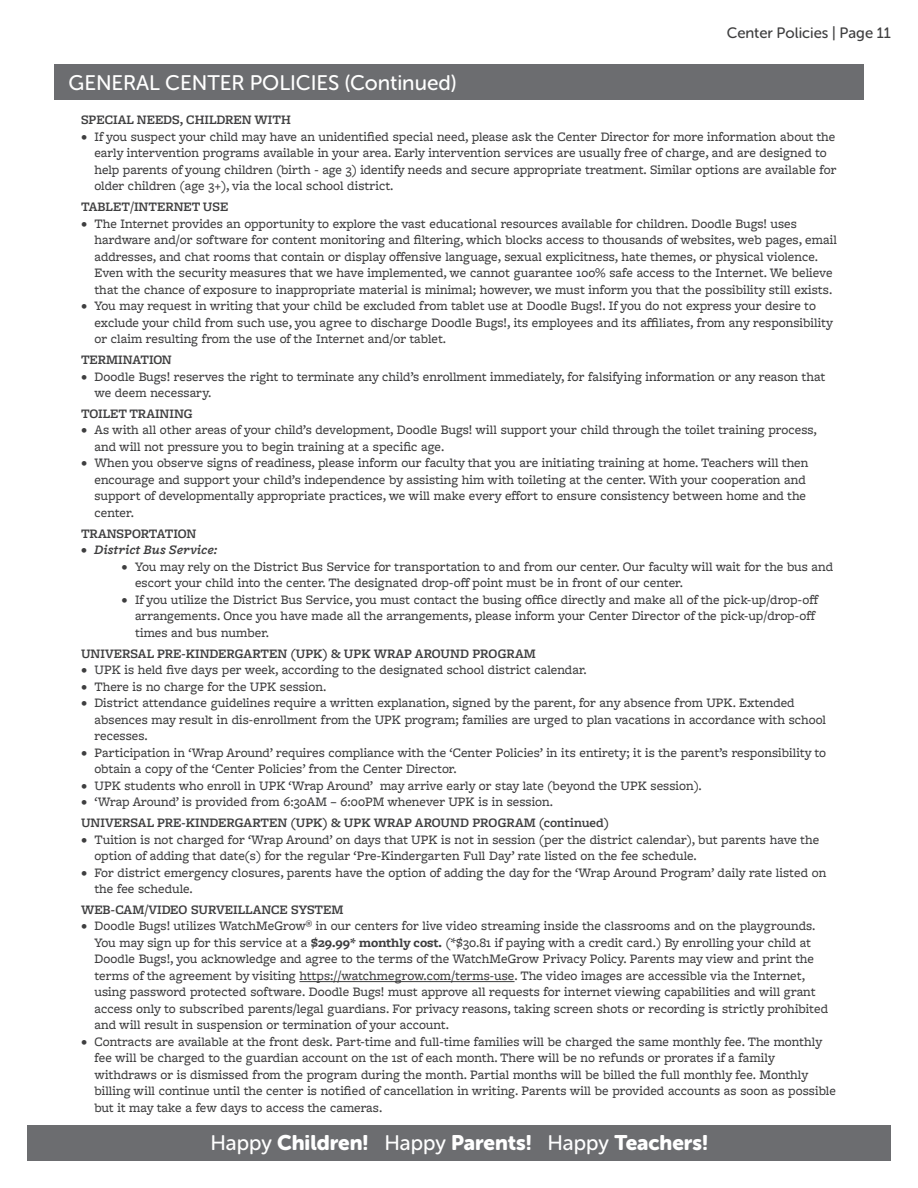
<style>
.page{position:relative;width:918px;height:1188px;background:#fff}
.page>*{position:absolute;margin:0;border:0;box-sizing:border-box;transform-origin:0 0}
.t1{font:21px "Museo Sans Rounded 900";color:#fff}
.t2{font:21px "Museo Sans Rounded 500";color:#fff}
.t3{font:15px "Museo Sans Rounded 500";color:#3e3e3f}
.t4{font:500 13.5px/16.5px "Freight Macro Pro";color:#3e3e3f}
.t5{font:600 13.5px "Freight Macro Pro";color:#3e3e3f}
.t6{font:italic 600 13.5px "Freight Macro Pro";color:#3e3e3f}
.s1{font-weight:700}
.s2{font-family:"Museo Sans Rounded 500"}
</style>
<div class="page">
<div style="left:27px;top:1125px;width:864px;height:36px;background:#6c6d70"></div>
<div style="left:54px;top:64px;width:810px;height:36px;background:#6c6d70"></div>
<hr style="left:299px;top:981px;width:216px;height:1px;background:#3e3e3f">
<p class="t3" style="left:727px;top:25px;width:166px">Center Policies | Page 11</p>
<p class="t2" style="left:69px;top:71px;width:390px">GENERAL CENTER POLICIES (Continued)</p>
<p class="t5" style="left:81px;top:111px;width:211px">SPECIAL NEEDS, CHILDREN WITH</p>
<p class="t4" style="left:94px;top:128px;width:744px;text-indent:-14px">• If you suspect your child may have an unidentified special need, please ask the Center Director for more information about the early intervention programs available in your area. Early intervention services are usually free of charge, and are designed to help parents of young children (birth - age 3) identify needs and secure appropriate treatment. Similar options are available for older children (age 3+), via the local school district.</p>
<p class="t5" style="left:81px;top:197px;width:149px">TABLET/INTERNET USE</p>
<p class="t4" style="left:94px;top:215px;width:744px;text-indent:-14px">• The Internet provides an opportunity to explore the vast educational resources available for children. Doodle Bugs! uses hardware and/or software for content monitoring and filtering, which blocks access to thousands of websites, web pages, email addresses, and chat rooms that contain or display offensive language, sexual explicitness, hate themes, or physical violence.<br>Even with the security measures that we have implemented, we cannot guarantee 1oo% safe access to the Internet. We believe that the chance of exposure to inappropriate material is minimal; however, we must inform you that the possibility still exists.</p>
<p class="t4" style="left:94px;top:297px;width:740px;text-indent:-14px">• You may request in writing that your child be excluded from tablet use at Doodle Bugs!. If you do not express your desire to exclude your child from such use, you agree to discharge Doodle Bugs!, its employees and its affiliates, from any responsibility or claim resulting from the use of the Internet and/or tablet.</p>
<p class="t5" style="left:81px;top:350px;width:92px">TERMINATION</p>
<p class="t4" style="left:94px;top:367px;width:732px;text-indent:-14px">• Doodle Bugs! reserves the right to terminate any child’s enrollment immediately, for falsifying information or any reason that we deem necessary.</p>
<p class="t5" style="left:81px;top:404px;width:113px">TOILET TRAINING</p>
<p class="t4" style="left:94px;top:421px;width:724px;text-indent:-14px">• As with all other areas of your child’s development, Doodle Bugs! will support your child through the toilet training process, and will not pressure you to begin training at a specific age.</p>
<p class="t4" style="left:94px;top:454px;width:715px;text-indent:-14px">• When you observe signs of readiness, please inform our faculty that you are initiating training at home. Teachers will then encourage and support your child’s independence by assisting him with toileting at the center. With your cooperation and support of developmentally appropriate practices, we will make every effort to ensure consistency between home and the center.</p>
<p class="t5" style="left:81px;top:524px;width:117px">TRANSPORTATION</p>
<p class="t6" style="left:81px;top:541px;width:138px">• District Bus Service:</p>
<p class="t4" style="left:135px;top:558px;width:700px;text-indent:-14px">• You may rely on the District Bus Service for transportation to and from our center. Our faculty will wait for the bus and escort your child into the center. The designated drop-off point must be in front of our center.</p>
<p class="t4" style="left:135px;top:591px;width:681px;text-indent:-14px">• If you utilize the District Bus Service, you must contact the busing office directly and make all of the pick-up/drop-off arrangements. Once you have made all the arrangements, please inform your Center Director of the pick-up/drop-off times and bus number.</p>
<p class="t5" style="left:81px;top:644px;width:456px">UNIVERSAL PRE-KINDERGARTEN (UPK) &amp; UPK WRAP AROUND PROGRAM</p>
<p class="t4" style="left:81px;top:661px;width:507px">• UPK is held five days per week, according to the designated school district calendar.</p>
<p class="t4" style="left:81px;top:678px;width:247px">• There is no charge for the UPK session.</p>
<p class="t4" style="left:94px;top:694px;width:733px;text-indent:-14px">• District attendance guidelines require a written explanation, signed by the parent, for any absence from UPK. Extended absences may result in dis-enrollment from the UPK program; families are urged to plan vacations in accordance with school recesses.</p>
<p class="t4" style="left:94px;top:744px;width:733px;text-indent:-14px">• Participation in ‘Wrap Around’ requires compliance with the ‘Center Policies’ in its entirety; it is the parent’s responsibility to obtain a copy of the ‘Center Policies’ from the Center Director.</p>
<p class="t4" style="left:81px;top:777px;width:622px">• UPK students who enroll in UPK ‘Wrap Around’ may arrive early or stay late (beyond the UPK session).</p>
<p class="t4" style="left:81px;top:793px;width:474px">• ‘Wrap Around’ is provided from 6:30AM – 6:00PM whenever UPK is in session.</p>
<p class="t5" style="left:81px;top:813px;width:529px">UNIVERSAL PRE-KINDERGARTEN (UPK) &amp; UPK WRAP AROUND PROGRAM (continued)</p>
<p class="t4" style="left:94px;top:830px;width:726px;text-indent:-14px">• Tuition is not charged for ‘Wrap Around’ on days that UPK is not in session (per the district calendar), but parents have the option of adding that date(s) for the regular ‘Pre-Kindergarten Full Day’ rate listed on the fee schedule.</p>
<p class="t4" style="left:94px;top:863px;width:733px;text-indent:-14px">• For district emergency closures, parents have the option of adding the day for the ‘Wrap Around Program’ daily rate listed on the fee schedule.</p>
<p class="t5" style="left:81px;top:900px;width:264px">WEB-CAM/VIDEO SURVEILLANCE SYSTEM</p>
<p class="t4" style="left:94px;top:917px;width:735px;text-indent:-14px">• Doodle Bugs! utilizes WatchMeGrow<sup>®</sup> in our centers for live video streaming inside the classrooms and on the playgrounds.<br>You may sign up for this service at a <span class="s1">$29.99* monthly cost.</span> (*$30.81 if paying with a credit card.) By enrolling your child at Doodle Bugs!, you acknowledge and agree to the terms of the WatchMeGrow Privacy Policy. Parents may view and print the terms of the agreement by visiting https://watchmegrow.com/terms-use. The video images are accessible via the Internet, using password protected software. Doodle Bugs! must approve all requests for internet viewing capabilities and will grant access only to subscribed parents/legal guardians. For privacy reasons, taking screen shots or recording is strictly prohibited and will result in suspension or termination of your account.</p>
<p class="t4" style="left:94px;top:1033px;width:743px;text-indent:-14px">• Contracts are available at the front desk. Part-time and full-time families will be charged the same monthly fee. The monthly fee will be charged to the guardian account on the 1st of each month. There will be no refunds or prorates if a family withdraws or is dismissed from the program during the month. Partial months will be billed the full monthly fee. Monthly billing will continue until the center is notified of cancellation in writing. Parents will be provided accounts as soon as possible but it may take a few days to access the cameras.</p>
<h1 class="t1" style="left:210px;top:1131px;width:499px"><span class="s2">Happy</span> Children! <span class="s2">Happy</span> Parents! <span class="s2">Happy</span> Teachers!</h1>
</div>
